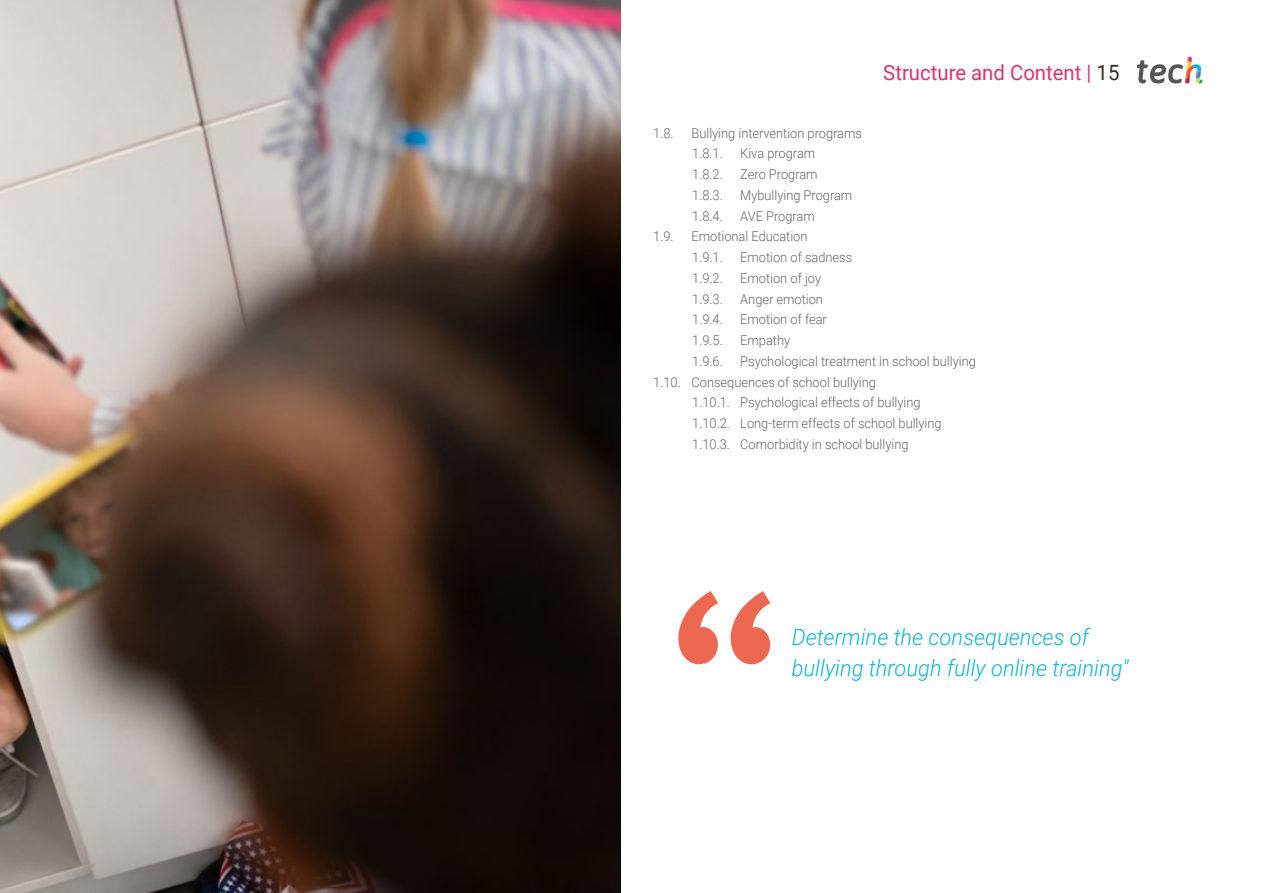
<style>
.page{position:relative;width:1263px;height:893px;background:#fff}
.page>*{position:absolute;margin:0;border:0;box-sizing:border-box;transform-origin:0 0}
.t1{font:italic 300 22.5px/31.5px "Roboto";color:#0fb6cf}
.t2{font:21px "Roboto";color:#df3174}
.t3{font:300 13.5px/20.7px "Roboto";color:#61646a;scale:.95 1}
.s1{color:#312e20}
</style>
<div class="page">
<svg style="left:1137px;top:57px;width:65px;height:27px"></svg>
<svg style="left:678px;top:591px;width:92px;height:73px"></svg>
<img style="left:0;top:0;width:621px;height:893px">
<p class="t3" style="left:653px;top:122px;width:23px">1.8.</p>
<p class="t3" style="left:691px;top:122px;width:181px">Bullying intervention programs<br>1.8.1.</p>
<p class="t3" style="left:740px;top:143px;width:80px">Kiva program</p>
<p class="t3" style="left:692px;top:164px;width:34px">1.8.2.</p>
<p class="t3" style="left:740px;top:164px;width:83px">Zero Program</p>
<p class="t3" style="left:692px;top:184px;width:34px">1.8.3.</p>
<p class="t3" style="left:740px;top:184px;width:119px">Mybullying Program</p>
<p class="t3" style="left:692px;top:205px;width:34px">1.8.4.</p>
<p class="t3" style="left:740px;top:205px;width:80px">AVE Program</p>
<p class="t3" style="left:653px;top:226px;width:23px">1.9.</p>
<p class="t3" style="left:691px;top:226px;width:124px">Emotional Education<br>1.9.1.</p>
<p class="t3" style="left:740px;top:247px;width:119px">Emotion of sadness</p>
<h2 class="t2" style="left:883px;top:57px;width:238px">Structure and Content | <span class="s1">15</span></h2>
<p class="t3" style="left:692px;top:267px;width:34px">1.9.2.</p>
<p class="t3" style="left:740px;top:267px;width:87px">Emotion of joy</p>
<p class="t3" style="left:692px;top:288px;width:34px">1.9.3.</p>
<p class="t3" style="left:740px;top:288px;width:88px">Anger emotion</p>
<p class="t3" style="left:692px;top:309px;width:34px">1.9.4.</p>
<p class="t3" style="left:740px;top:309px;width:93px">Emotion of fear</p>
<p class="t3" style="left:692px;top:330px;width:34px">1.9.5.</p>
<p class="t3" style="left:740px;top:330px;width:54px">Empathy</p>
<p class="t3" style="left:692px;top:350px;width:34px">1.9.6.</p>
<p class="t3" style="left:740px;top:350px;width:249px">Psychological treatment in school bullying</p>
<p class="t3" style="left:653px;top:371px;width:236px">1.10. Consequences of school bullying</p>
<p class="t3" style="left:692px;top:392px;width:242px">1.10.1. Psychological effects of bullying</p>
<p class="t3" style="left:692px;top:413px;width:264px">1.10.2. Long-term effects of school bullying</p>
<p class="t3" style="left:692px;top:433px;width:229px">1.10.3. Comorbidity in school bullying</p>
<h1 class="t1" style="left:792px;top:620px;width:339px">Determine the consequences of bullying through fully online training"</h1>
</div>
